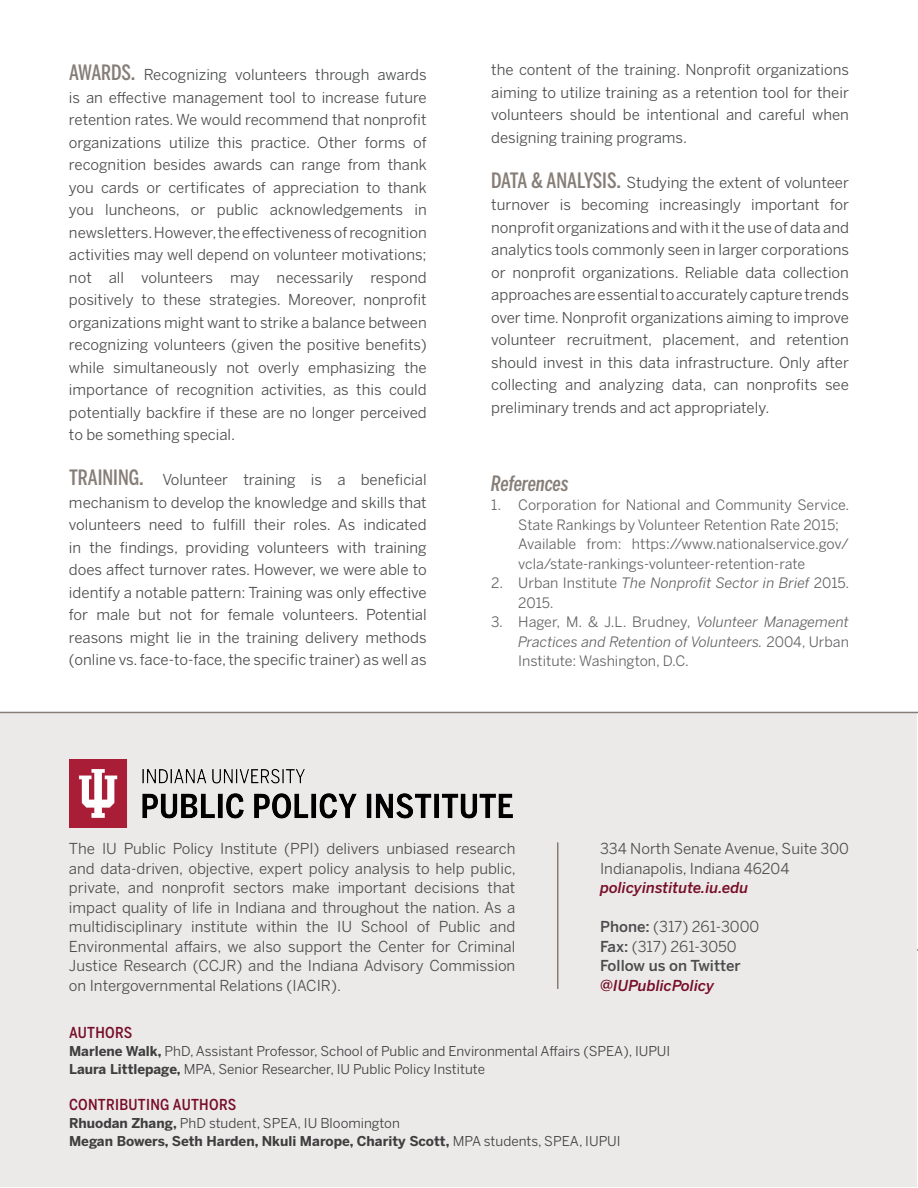
<style>
.page{position:relative;width:918px;height:1188px;background:#fff}
.page>*{position:absolute;margin:0;border:0;box-sizing:border-box;transform-origin:0 0}
.HEADER2{font:italic 500 21px "Benton Sans Comp";letter-spacing:-.005em;color:#867d77}
.Body_Text{font:15px/22.5px "Benton Sans";color:#4b4c4d;text-align:justify}
.Paragraph_Style_2{font:15px/19.5px "Benton Sans";color:#4b4c4d;text-align:justify}
.Paragraph_Style_2-2{font:italic 500 15px "Benton Sans";color:#770e28}
.t1{font:500 15px "Benton Sans Cond";letter-spacing:.02em;color:#770e28}
.Paragraph_Style_2-3{font:500 15px "Benton Sans";color:#4b4c4d}
.Text{font:14.25px/19.5px "Benton Sans";color:#636366}
.Sources{font:13.5px "Benton Sans";color:#3e3e3f}
.Sources-2{font:700 13.5px "Benton Sans";color:#3e3e3f}
.s1{font-family:"Benton Sans Comp";font-weight:500;font-size:21px;color:#867d77}
.s2{font-style:italic}
.s3{font-weight:500}
.s4{font-weight:700}
.s5{font-weight:400}
</style>
<div class="page">
<hr style="left:0;top:949px;width:918px;height:2px;background:#867d77">
<div style="left:1px;top:712px;width:916px;height:475px;background:#eceae9"></div>
<hr style="left:0;top:712px;width:918px;height:1px;background:#867d77">
<hr style="left:557px;top:842px;width:1px;height:147px;background:#867d77">
<img style="left:69px;top:760px;width:444px;height:68px">
<p class="Body_Text" style="left:69px;top:63px;width:359px"><span class="s1">AWARDS.</span> Recognizing volunteers through awards is an effective management tool to increase future retention rates. We would recommend that nonprofit organizations utilize this practice. Other forms of recognition besides awards can range from thank you cards or certificates of appreciation to thank you luncheons, or public acknowledgements in newsletters. However, the effectiveness of recognition activities may well depend on volunteer motivations; not all volunteers may necessarily respond positively to these strategies. Moreover, nonprofit organizations might want to strike a balance between recognizing volunteers (given the positive benefits) while simultaneously not overly emphasizing the importance of recognition activities, as this could potentially backfire if these are no longer perceived to be something special.</p>
<p class="Body_Text" style="left:69px;top:468px;width:359px"><span class="s1">TRAINING.</span> Volunteer training is a beneficial mechanism to develop the knowledge and skills that volunteers need to fulfill their roles. As indicated in the findings, providing volunteers with training does affect turnover rates. However, we were able to identify a notable pattern: Training was only effective for male but not for female volunteers. Potential reasons might lie in the training delivery methods (online vs. face-to-face, the specific trainer) as well as</p>
<p class="Body_Text" style="left:491px;top:59px;width:359px">the content of the training. Nonprofit organizations aiming to utilize training as a retention tool for their volunteers should be intentional and careful when designing training programs.</p>
<p class="Body_Text" style="left:491px;top:171px;width:359px"><span class="s1">DATA &amp; ANALYSIS.</span> Studying the extent of volunteer turnover is becoming increasingly important for nonprofit organizations and with it the use of data and analytics tools commonly seen in larger corporations or nonprofit organizations. Reliable data collection approaches are essential to accurately capture trends over time. Nonprofit organizations aiming to improve volunteer recruitment, placement, and retention should invest in this data infrastructure. Only after collecting and analyzing data, can nonprofits see preliminary trends and act appropriately.</p>
<p class="HEADER2" style="left:491px;top:470px;width:79px">References</p>
<p class="Text" style="left:518px;top:496px;width:333px;text-indent:-27px">1. Corporation for National and Community Service.<br>State Rankings by Volunteer Retention Rate 2015;</p>
<p class="Text" style="left:518px;top:534px;width:332px">Available from: https://www.nationalservice.gov/ vcla/state-rankings-volunteer-retention-rate</p>
<p class="Text" style="left:518px;top:574px;width:333px;text-indent:-27px">2. Urban Institute <span class="s2">The Nonprofit Sector in Brief</span> 2015.<br>2015.</p>
<p class="Text" style="left:518px;top:613px;width:332px;text-align:justify;text-indent:-27px">3. Hager, M. &amp; J.L. Brudney, <span class="s2">Volunteer Management Practices and Retention of Volunteers.</span> 2004, Urban Institute: Washington, D.C.</p>
<p class="Paragraph_Style_2" style="left:69px;top:839px;width:448px">The IU Public Policy Institute (PPI) delivers unbiased research and data-driven, objective, expert policy analysis to help public, private, and nonprofit sectors make important decisions that impact quality of life in Indiana and throughout the nation. As a multidisciplinary institute within the IU School of Public and Environmental affairs, we also support the Center for Criminal Justice Research (CCJR) and the Indiana Advisory Commission on Intergovernmental Relations (IACIR).</p>
<p class="Paragraph_Style_2" style="left:600px;top:839px;width:250px">334 North Senate Avenue, Suite 300</p>
<p class="Paragraph_Style_2" style="left:600px;top:859px;width:191px">Indianapolis, Indiana 46204</p>
<p class="Paragraph_Style_2-2" style="left:600px;top:878px;width:150px">policyinstitute.iu.edu</p>
<p class="Paragraph_Style_2" style="left:600px;top:917px;width:161px"><span class="s3">Phone:</span> (317) 261-3000</p>
<p class="Paragraph_Style_2" style="left:600px;top:937px;width:138px"><span class="s3">Fax:</span> (317) 261-3050</p>
<p class="Paragraph_Style_2-3" style="left:600px;top:956px;width:142px">Follow us on Twitter</p>
<p class="Paragraph_Style_2-2" style="left:600px;top:976px;width:116px">@IUPublicPolicy</p>
<p class="t1" style="left:69px;top:1023px;width:65px">AUTHORS</p>
<p class="Sources" style="left:69px;top:1043px;width:603px"><span class="s4">Marlene Walk,</span> PhD, Assistant Professor, School of Public and Environmental Affairs (SPEA), IUPUI</p>
<p class="Sources" style="left:69px;top:1061px;width:418px"><span class="s4">Laura Littlepage,</span> MPA, Senior Researcher, IU Public Policy Institute</p>
<p class="t1" style="left:69px;top:1095px;width:169px">CONTRIBUTING AUTHORS</p>
<p class="Sources" style="left:69px;top:1115px;width:332px"><span class="s4">Rhuodan Zhang,</span> PhD student, SPEA, IU Bloomington</p>
<p class="Sources-2" style="left:69px;top:1133px;width:553px">Megan Bowers, Seth Harden, Nkuli Marope, Charity Scott, <span class="s5">MPA students, SPEA, IUPUI</span></p>
</div>
